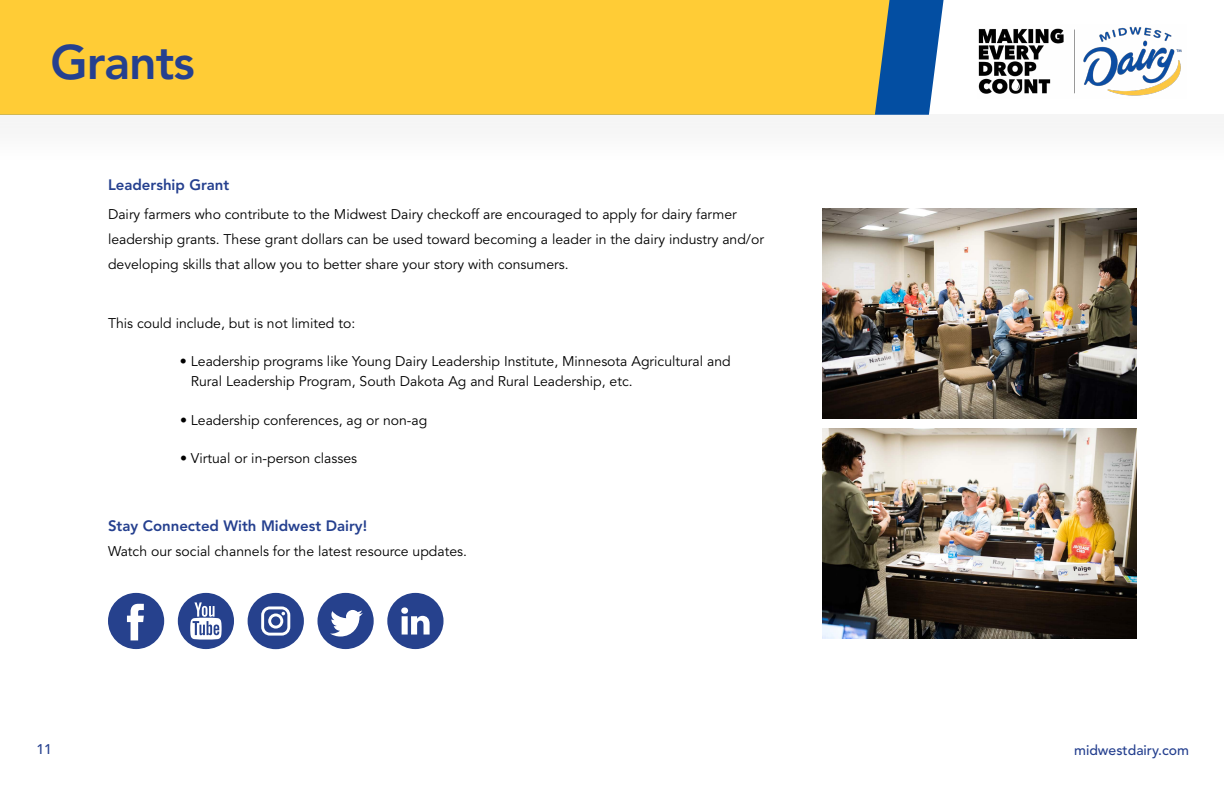
<style>
.page{position:relative;width:1224px;height:792px;background:#fff}
.page>*{position:absolute;margin:0;border:0;box-sizing:border-box;transform-origin:0 0}
.t1{font:800 48px "Avenir";letter-spacing:-.02em;color:#25408f}
.t2{font:800 15px "Avenir";color:#25408f}
.t3{font:14px/25px "Avenir";color:#000}
.t4{font:500 14px "Avenir";color:#25408f}
</style>
<div class="page">
<svg style="left:891px;top:0;width:53px;height:115px;background:#2868af"></svg>
<div style="left:0;top:0;width:891px;height:115px;background:#ffcc36"></div>
<img style="left:978px;top:26px;width:204px;height:70px">
<svg style="left:108px;top:593px;width:56px;height:56px"></svg>
<svg style="left:178px;top:593px;width:56px;height:56px"></svg>
<svg style="left:317px;top:593px;width:57px;height:56px"></svg>
<img style="left:822px;top:429px;width:315px;height:209px">
<img style="left:822px;top:209px;width:315px;height:209px">
<svg style="left:248px;top:593px;width:56px;height:56px"></svg>
<svg style="left:387px;top:593px;width:57px;height:56px"></svg>
<h1 class="t1" style="left:50px;top:34px;width:146px">Grants</h1>
<p class="t2" style="left:108px;top:176px;width:123px">Leadership Grant</p>
<p class="t3" style="left:108px;top:202px;width:658px">Dairy farmers who contribute to the Midwest Dairy checkoff are encouraged to apply for dairy farmer leadership grants. These grant dollars can be used toward becoming a leader in the dairy industry and/or developing skills that allow you to better share your story with consumers.</p>
<p class="t3" style="left:108px;top:311px;width:249px">This could include, but is not limited to:</p>
<p class="t3" style="left:191px;top:352px;width:541px;line-height:20px;text-indent:-11px">• Leadership programs like Young Dairy Leadership Institute, Minnesota Agricultural and<br>Rural Leadership Program, South Dakota Ag and Rural Leadership, etc.</p>
<p class="t3" style="left:180px;top:408px;width:249px">• Leadership conferences, ag or non-ag</p>
<p class="t3" style="left:180px;top:446px;width:179px">• Virtual or in-person classes</p>
<p class="t2" style="left:108px;top:517px;width:261px">Stay Connected With Midwest Dairy!</p>
<p class="t3" style="left:108px;top:539px;width:361px">Watch our social channels for the latest resource updates.</p>
<p class="t4" style="left:36px;top:741px;width:17px">11</p>
<p class="t4" style="left:1074px;top:742px;width:116px">midwestdairy.com</p>
</div>
